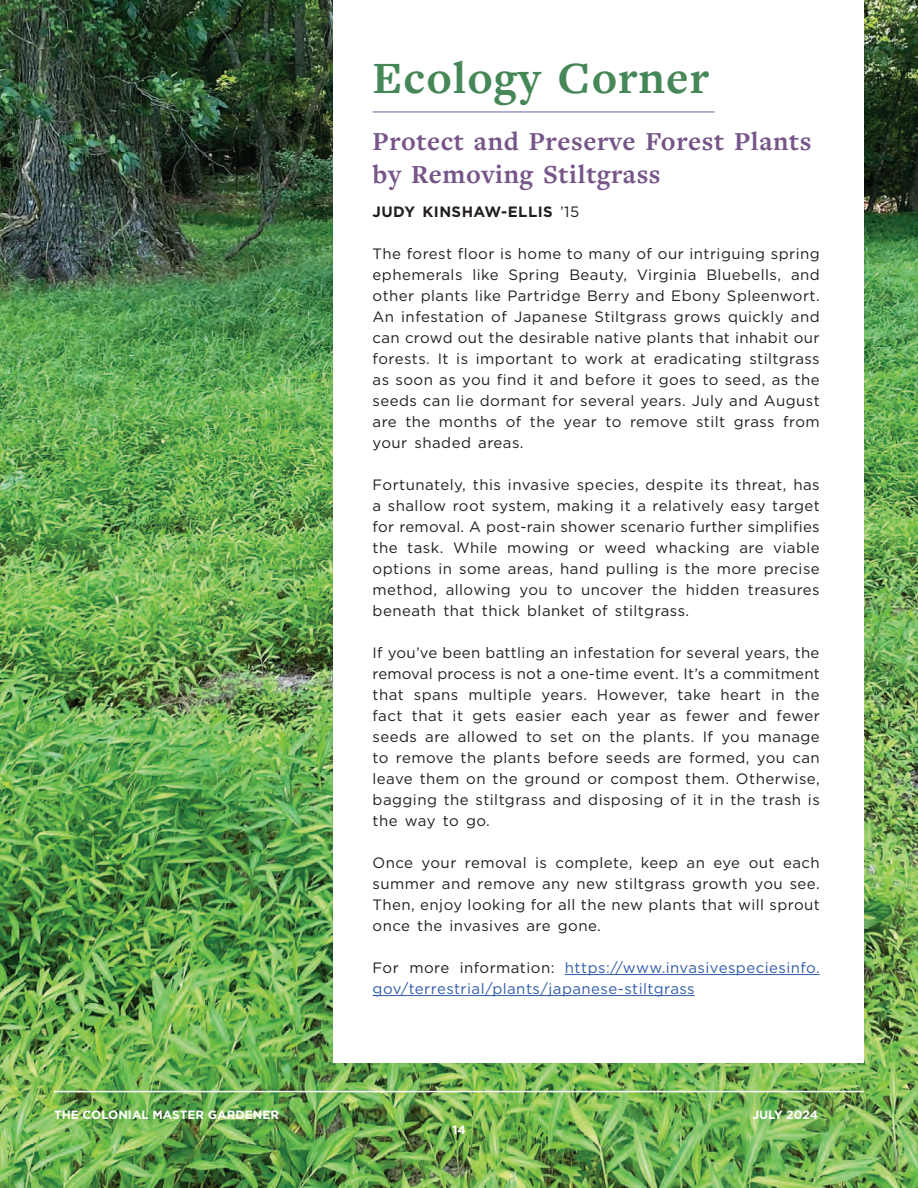
<style>
.page{position:relative;width:918px;height:1188px;background:#fff}
.page>*{position:absolute;margin:0;border:0;box-sizing:border-box;transform-origin:0 0}
.Header_1{font:700 46.5px "Freight Text Pro";letter-spacing:.025em;color:#468758}
.Header_2_-_Purple_Small{font:700 27px/32.4px "Freight Text Pro";letter-spacing:.025em;color:#765589}
.t1{font:15px/21px "Gotham";letter-spacing:.03em;color:#1f2020;text-align:justify}
.t2{font:15px/21px "Gotham";letter-spacing:.03em;color:#325caa}
.t3{font:700 15px "Gotham";letter-spacing:.03em;color:#231f20}
.t4{font:700 12px "Gotham";color:#fff}
.s1{font-weight:400}
.s2{color:#1f2020}
</style>
<div class="page">
<img style="left:0;top:0;width:918px;height:1188px">
<div style="left:333px;top:0;width:531px;height:1063px;background:#fff"></div>
<hr style="left:373px;top:111px;width:342px;height:2px;background:#9b93c3">
<hr style="left:565px;top:974px;width:255px;height:1px;background:#325caa">
<hr style="left:373px;top:995px;width:322px;height:1px;background:#325caa">
<hr style="left:54px;top:1091px;width:810px;height:1px;background:#fff">
<p class="Header_1" style="left:373px;top:47px;width:338px">Ecology Corner</p>
<p class="Header_2_-_Purple_Small" style="left:373px;top:124px;width:441px">Protect and Preserve Forest Plants by Removing Stiltgrass</p>
<p class="t3" style="left:373px;top:202px;width:208px">JUDY KINSHAW-ELLIS <span class="s1">’15</span></p>
<p class="t1" style="left:373px;top:243px;width:449px">The forest floor is home to many of our intriguing spring ephemerals like Spring Beauty, Virginia Bluebells, and other plants like Partridge Berry and Ebony Spleenwort.<br>An infestation of Japanese Stiltgrass grows quickly and can crowd out the desirable native plants that inhabit our forests. It is important to work at eradicating stiltgrass as soon as you find it and before it goes to seed, as the seeds can lie dormant for several years. July and August are the months of the year to remove stilt grass from your shaded areas.</p>
<p class="t1" style="left:373px;top:474px;width:449px">Fortunately, this invasive species, despite its threat, has a shallow root system, making it a relatively easy target for removal. A post-rain shower scenario further simplifies the task. While mowing or weed whacking are viable options in some areas, hand pulling is the more precise method, allowing you to uncover the hidden treasures beneath that thick blanket of stiltgrass.</p>
<p class="t1" style="left:373px;top:642px;width:449px">If you’ve been battling an infestation for several years, the removal process is not a one-time event. It’s a commitment that spans multiple years. However, take heart in the fact that it gets easier each year as fewer and fewer seeds are allowed to set on the plants. If you manage to remove the plants before seeds are formed, you can leave them on the ground or compost them. Otherwise, bagging the stiltgrass and disposing of it in the trash is the way to go.</p>
<p class="t1" style="left:373px;top:852px;width:449px">Once your removal is complete, keep an eye out each summer and remove any new stiltgrass growth you see.<br>Then, enjoy looking for all the new plants that will sprout once the invasives are gone.</p>
<p class="t2" style="left:373px;top:957px;width:449px"><span class="s2">For more information:</span> https://www.invasivespeciesinfo. gov/terrestrial/plants/japanese-stiltgrass</p>
<p class="t4" style="left:54px;top:1107px;width:227px">THE COLONIAL MASTER GARDENER</p>
<p class="t4" style="left:752px;top:1107px;width:67px">JULY 2024</p>
<p class="t4" style="left:452px;top:1121px;width:15px">14</p>
</div>
